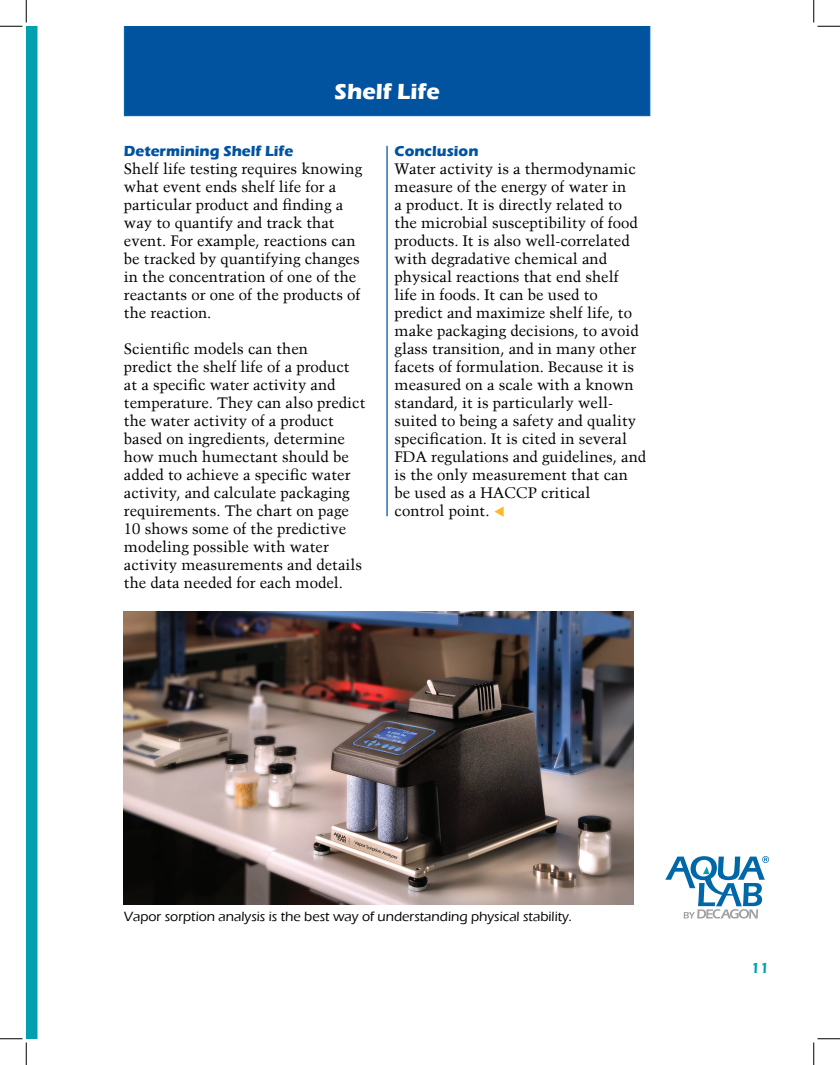
<style>
.page{position:relative;width:840px;height:1065px;background:#fff}
.page>*{position:absolute;margin:0;border:0;box-sizing:border-box;transform-origin:0 0}
.page_titles_eras_18{font:700 22.5px "Eras ITC";color:#fff}
.t1{font:15px/18px "Trump Mediaeval LT";color:#000}
.t2{font:700 15px "Eras ITC";color:#0153a0}
.t3{font:600 15px "Eras ITC";color:#00a0b0}
.eras_demi_head{font:500 13.75px "Eras ITC";color:#000}
.s1{color:#fcb828}
</style>
<div class="page">
<svg style="left:665px;top:856px;width:104px;height:63px"></svg>
<hr style="left:386px;top:146px;width:2px;height:370px;background:#0153a0">
<div style="left:124px;top:26px;width:526px;height:90px;background:#0153a0"></div>
<img style="left:124px;top:612px;width:510px;height:292px">
<svg style="left:0;top:0;width:38px;height:1065px"></svg>
<svg style="left:814px;top:0;width:26px;height:27px"></svg>
<svg style="left:814px;top:1039px;width:26px;height:26px"></svg>
<p class="page_titles_eras_18" style="left:335px;top:79px;width:107px">Shelf Life</p>
<p class="t2" style="left:124px;top:143px;width:171px">Determining Shelf Life</p>
<p class="t1" style="left:124px;top:160px;width:240px">Shelf life testing requires knowing what event ends shelf life for a particular product and finding a way to quantify and track that event. For example, reactions can be tracked by quantifying changes in the concentration of one of the reactants or one of the products of the reaction.</p>
<p class="t1" style="left:124px;top:340px;width:243px">Scientific models can then<br>predict the shelf life of a product at a specific water activity and temperature. They can also predict the water activity of a product based on ingredients, determine how much humectant should be added to achieve a specific water activity, and calculate packaging requirements. The chart on page<br>10 shows some of the predictive modeling possible with water activity measurements and details the data needed for each model.</p>
<p class="t2" style="left:395px;top:143px;width:85px">Conclusion</p>
<p class="t1" style="left:395px;top:160px;width:253px">Water activity is a thermodynamic measure of the energy of water in<br>a product. It is directly related to the microbial susceptibility of food products. It is also well-correlated with degradative chemical and physical reactions that end shelf<br>life in foods. It can be used to predict and maximize shelf life, to make packaging decisions, to avoid glass transition, and in many other facets of formulation. Because it is measured on a scale with a known standard, it is particularly well&shy;suited to being a safety and quality specification. It is cited in several FDA regulations and guidelines, and is the only measurement that can be used as a HACCP critical<br>control point. <span class="s1">▼</span></p>
<p class="eras_demi_head" style="left:124px;top:909px;width:450px">Vapor sorption analysis is the best way of understanding physical stability.</p>
<p class="t3" style="left:751px;top:960px;width:20px">11</p>
</div>
